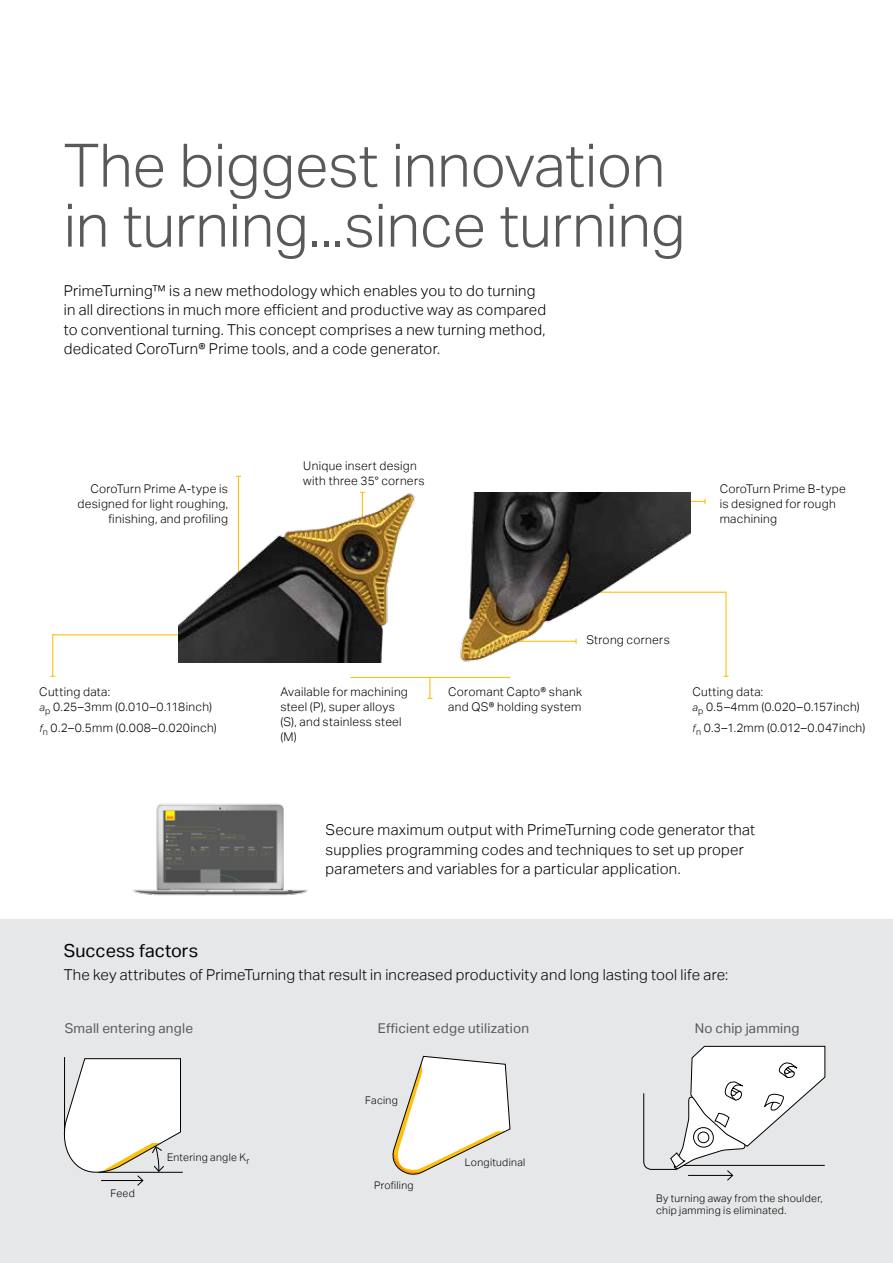
<style>
.page{position:relative;width:893px;height:1263px;background:#fff}
.page>*{position:absolute;margin:0;border:0;box-sizing:border-box;transform-origin:0 0}
.t1{font:300 60px/60px "Aktiv Grotesk";letter-spacing:-.005em;color:#58595b}
.t2{font:18px "Aktiv Grotesk";color:#000}
.t3{font:300 15px/19.5px "Aktiv Grotesk";letter-spacing:.015em;color:#000}
.t4{font:13.5px "Aktiv Grotesk";letter-spacing:.02em;color:#58595b}
.t5{font:300 12px/15px "Aktiv Grotesk";letter-spacing:.025em;color:#000}
.t6{font:300 10.5px/12px "Aktiv Grotesk";letter-spacing:.03em;color:#000}
.s1{font-style:italic;font-size:10.5px}
</style>
<div class="page">
<hr style="left:566px;top:592px;width:160px;height:1px;background:#fec00f">
<hr style="left:52px;top:634px;width:160px;height:1px;background:#fec00f">
<hr style="left:52px;top:634px;width:1px;height:42px;background:#fec00f">
<svg style="left:427px;top:678px;width:5px;height:21px"></svg>
<hr style="left:350px;top:677px;width:160px;height:1px;background:#fec00f">
<hr style="left:666px;top:501px;width:39px;height:1px;background:#fec00f">
<hr style="left:238px;top:476px;width:1px;height:106px;background:#fec00f">
<hr style="left:725px;top:592px;width:2px;height:84px;background:#fec00f">
<div style="left:0;top:920px;width:893px;height:343px;background:#e6e7e8"></div>
<hr style="left:892px;top:0;width:1px;height:1263px;background:#414042">
<img style="left:132px;top:803px;width:176px;height:93px">
<img style="left:179px;top:484px;width:236px;height:178px">
<img style="left:460px;top:493px;width:230px;height:169px">
<hr style="left:98px;top:1172px;width:85px;height:1px;background:#000">
<hr style="left:64px;top:1057px;width:1px;height:77px;background:#000">
<svg style="left:63px;top:1058px;width:118px;height:128px"></svg>
<svg style="left:392px;top:1055px;width:119px;height:120px"></svg>
<svg style="left:643px;top:1045px;width:183px;height:136px"></svg>
<h1 class="t1" style="left:64px;top:136px;width:623px">The biggest innovation in turning...since turning</h1>
<p class="t3" style="left:64px;top:281px;width:484px">PrimeTurning™ is a new methodology which enables you to do turning in all directions in much more efficient and productive way as compared to conventional turning. This concept comprises a new turning method, dedicated CoroTurn® Prime tools, and a code generator.</p>
<p class="t5" style="left:78px;top:481px;width:152px;text-align:right">CoroTurn Prime A-type is designed for light roughing, finishing, and profiling</p>
<p class="t5" style="left:303px;top:458px;width:123px">Unique insert design with three 35° corners</p>
<p class="t5" style="left:720px;top:481px;width:128px">CoroTurn Prime B-type is designed for rough machining</p>
<p class="t5" style="left:39px;top:684px;width:174px">Cutting data:<br><span class="s1">a</span><sub>p</sub> 0.25–3mm (0.010–0.118inch)</p>
<p class="t5" style="left:39px;top:720px;width:179px"><span class="s1">f</span><sub>n</sub> 0.2–0.5mm (0.008–0.020inch)</p>
<p class="t5" style="left:586px;top:632px;width:85px">Strong corners</p>
<p class="t5" style="left:280px;top:684px;width:129px">Available for machining steel (P), super alloys (S), and stainless steel (M)</p>
<p class="t5" style="left:448px;top:684px;width:135px">Coromant Capto® shank and QS® holding system</p>
<p class="t5" style="left:692px;top:684px;width:169px">Cutting data:<br><span class="s1">a</span><sub>p</sub> 0.5–4mm (0.020–0.157inch)</p>
<p class="t5" style="left:692px;top:720px;width:174px"><span class="s1">f</span><sub>n</sub> 0.3–1.2mm (0.012–0.047inch)</p>
<p class="t2" style="left:64px;top:940px;width:136px">Success factors</p>
<p class="t3" style="left:326px;top:820px;width:431px">Secure maximum output with PrimeTurning code generator that supplies programming codes and techniques to set up proper parameters and variables for a particular application.</p>
<p class="t3" style="left:64px;top:965px;width:666px">The key attributes of PrimeTurning that result in increased productivity and long lasting tool life are:</p>
<p class="t4" style="left:65px;top:1020px;width:130px">Small entering angle</p>
<p class="t4" style="left:378px;top:1020px;width:153px">Efficient edge utilization</p>
<p class="t4" style="left:695px;top:1020px;width:106px">No chip jamming</p>
<p class="t6" style="left:110px;top:1187px;width:26px">Feed</p>
<p class="t6" style="left:167px;top:1152px;width:84px">Entering angle K<sub>r</sub></p>
<p class="t6" style="left:365px;top:1094px;width:34px">Facing</p>
<p class="t6" style="left:374px;top:1179px;width:41px">Profiling</p>
<p class="t6" style="left:465px;top:1156px;width:62px">Longitudinal</p>
<p class="t6" style="left:656px;top:1192px;width:168px">By turning away from the shoulder, chip jamming is eliminated.</p>
</div>
